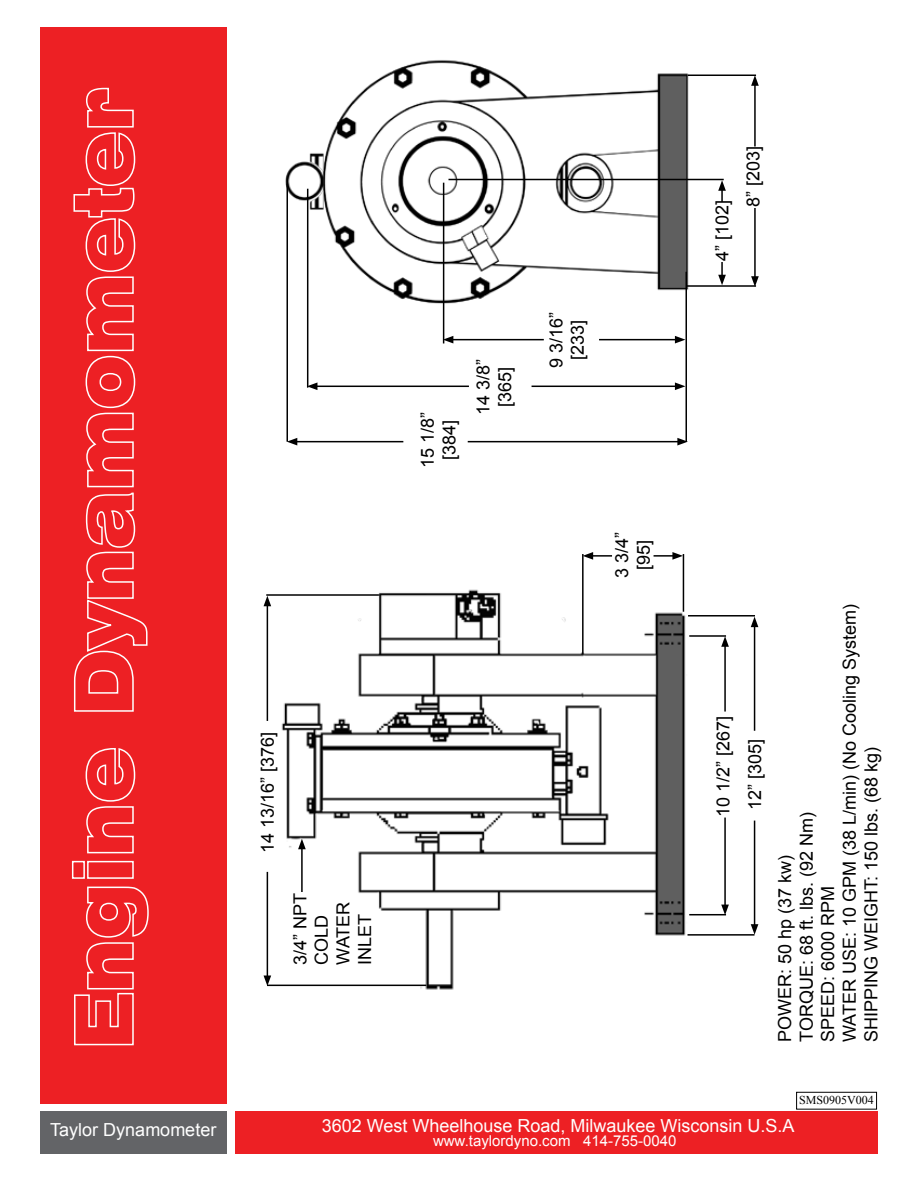
<style>
.page{position:relative;width:918px;height:1188px;background:#fff}
.page>*{position:absolute;margin:0;border:0;box-sizing:border-box;transform-origin:0 0}
.t1{font:18px/21.6px "Arial";color:#000;text-align:center}
.t2{font:18px "Arial";color:#fff}
.t3{font:15px "Arial";color:#fff}
.t4{font:12px "Times New Roman";color:#000}
</style>
<div class="page">
<div style="left:40px;top:1112px;width:187px;height:42px;background:#636467"></div>
<div style="left:235px;top:1112px;width:643px;height:42px;background:#ed2024"></div>
<div style="left:40px;top:27px;width:187px;height:1077px;background:#ed2024"></div>
<svg style="left:74px;top:886px;width:75px;height:160px"></svg>
<svg style="left:71px;top:860px;width:63px;height:19px"></svg>
<svg style="left:85px;top:748px;width:51px;height:106px"></svg>
<svg style="left:73px;top:87px;width:75px;height:625px"></svg>
<div style="left:796px;top:1092px;width:81px;height:17px;border:1px solid #000"></div>
<hr style="left:582px;top:554px;width:2px;height:152px;background:#000">
<hr style="left:683px;top:554px;width:1px;height:58px;background:#000">
<hr style="left:591px;top:555px;width:21px;height:2px;background:#000">
<svg style="left:583px;top:552px;width:10px;height:8px"></svg>
<hr style="left:654px;top:555px;width:21px;height:2px;background:#000">
<svg style="left:672px;top:552px;width:11px;height:8px"></svg>
<hr style="left:689px;top:914px;width:37px;height:1px;background:#000">
<hr style="left:689px;top:635px;width:37px;height:2px;background:#000">
<hr style="left:688px;top:934px;width:66px;height:2px;background:#000">
<hr style="left:688px;top:615px;width:67px;height:2px;background:#000">
<hr style="left:754px;top:821px;width:1px;height:106px;background:#000">
<svg style="left:751px;top:924px;width:7px;height:11px"></svg>
<hr style="left:754px;top:625px;width:1px;height:106px;background:#000">
<svg style="left:751px;top:617px;width:7px;height:10px"></svg>
<hr style="left:724px;top:818px;width:2px;height:89px;background:#000">
<svg style="left:721px;top:905px;width:8px;height:10px"></svg>
<hr style="left:724px;top:644px;width:2px;height:68px;background:#000">
<svg style="left:721px;top:636px;width:8px;height:11px"></svg>
<img style="left:285px;top:60px;width:427px;height:253px">
<hr style="left:686px;top:285px;width:70px;height:2px;background:#000">
<hr style="left:688px;top:75px;width:68px;height:1px;background:#000">
<hr style="left:754px;top:208px;width:2px;height:71px;background:#000">
<svg style="left:751px;top:276px;width:8px;height:11px"></svg>
<hr style="left:754px;top:83px;width:2px;height:64px;background:#000">
<svg style="left:751px;top:75px;width:8px;height:11px"></svg>
<hr style="left:448px;top:179px;width:276px;height:1px;background:#000">
<svg style="left:718px;top:262px;width:8px;height:23px"></svg>
<svg style="left:718px;top:180px;width:8px;height:22px"></svg>
<hr style="left:686px;top:272px;width:1px;height:170px;background:#000">
<hr style="left:286px;top:184px;width:2px;height:258px;background:#000">
<hr style="left:307px;top:189px;width:1px;height:199px;background:#000">
<hr style="left:443px;top:183px;width:1px;height:160px;background:#000">
<hr style="left:295px;top:441px;width:108px;height:1px;background:#000">
<svg style="left:287px;top:438px;width:10px;height:7px"></svg>
<hr style="left:315px;top:386px;width:154px;height:1px;background:#000">
<svg style="left:307px;top:382px;width:10px;height:8px"></svg>
<hr style="left:451px;top:339px;width:93px;height:1px;background:#000">
<svg style="left:444px;top:336px;width:9px;height:7px"></svg>
<hr style="left:599px;top:339px;width:78px;height:1px;background:#000">
<svg style="left:675px;top:336px;width:10px;height:7px"></svg>
<hr style="left:532px;top:386px;width:145px;height:1px;background:#000">
<svg style="left:675px;top:382px;width:10px;height:8px"></svg>
<hr style="left:468px;top:441px;width:212px;height:1px;background:#000">
<svg style="left:677px;top:438px;width:11px;height:7px"></svg>
<img style="left:263px;top:582px;width:447px;height:408px">
<p class="t1" style="left:417px;top:468px;width:58px;rotate:-90deg">15 1/8” [384]</p>
<p class="t1" style="left:473px;top:415px;width:58px;rotate:-90deg">14 3/8” [365]</p>
<p class="t1" style="left:545px;top:368px;width:58px;rotate:-90deg">9 3/16” [233]</p>
<p class="t1" style="left:611px;top:578px;width:48px;rotate:-90deg">3 3/4” [95]</p>
<p class="t1" style="left:257px;top:853px;width:123px;rotate:-90deg">14 13/16” [376]</p>
<p class="t1" style="left:289px;top:965px;width:74px;text-align:left;rotate:-90deg">3/4” NPT<br>COLD<br>WATER<br>INLET</p>
<p class="t1" style="left:712px;top:261px;width:63px;rotate:-90deg">4” [102]</p>
<p class="t1" style="left:743px;top:207px;width:63px;rotate:-90deg">8” [203]</p>
<p class="t1" style="left:713px;top:817px;width:103px;rotate:-90deg">10 1/2” [267]</p>
<p class="t1" style="left:744px;top:810px;width:73px;rotate:-90deg">12” [305]</p>
<p class="t1" style="left:774px;top:1042px;width:440px;text-align:left;rotate:-90deg">POWER: 50 hp (37 kw)<br>TORQUE: 68 ft. lbs. (92 Nm)<br>SPEED: 6000 RPM<br>WATER USE: 10 GPM (38 L/min) (No Cooling System)<br>SHIPPING WEIGHT: 150 lbs. (68 kg)</p>
<p class="t4" style="left:799px;top:1092px;width:76px">SMS0905V004</p>
<p class="t2" style="left:50px;top:1118px;width:168px">Taylor Dynamometer</p>
<p class="t2" style="left:322px;top:1113px;width:474px">3602 West Wheelhouse Road, Milwaukee Wisconsin U.S.A</p>
<p class="t3" style="left:433px;top:1131px;width:245px">www.taylordyno.com 414-755-0040</p>
</div>
